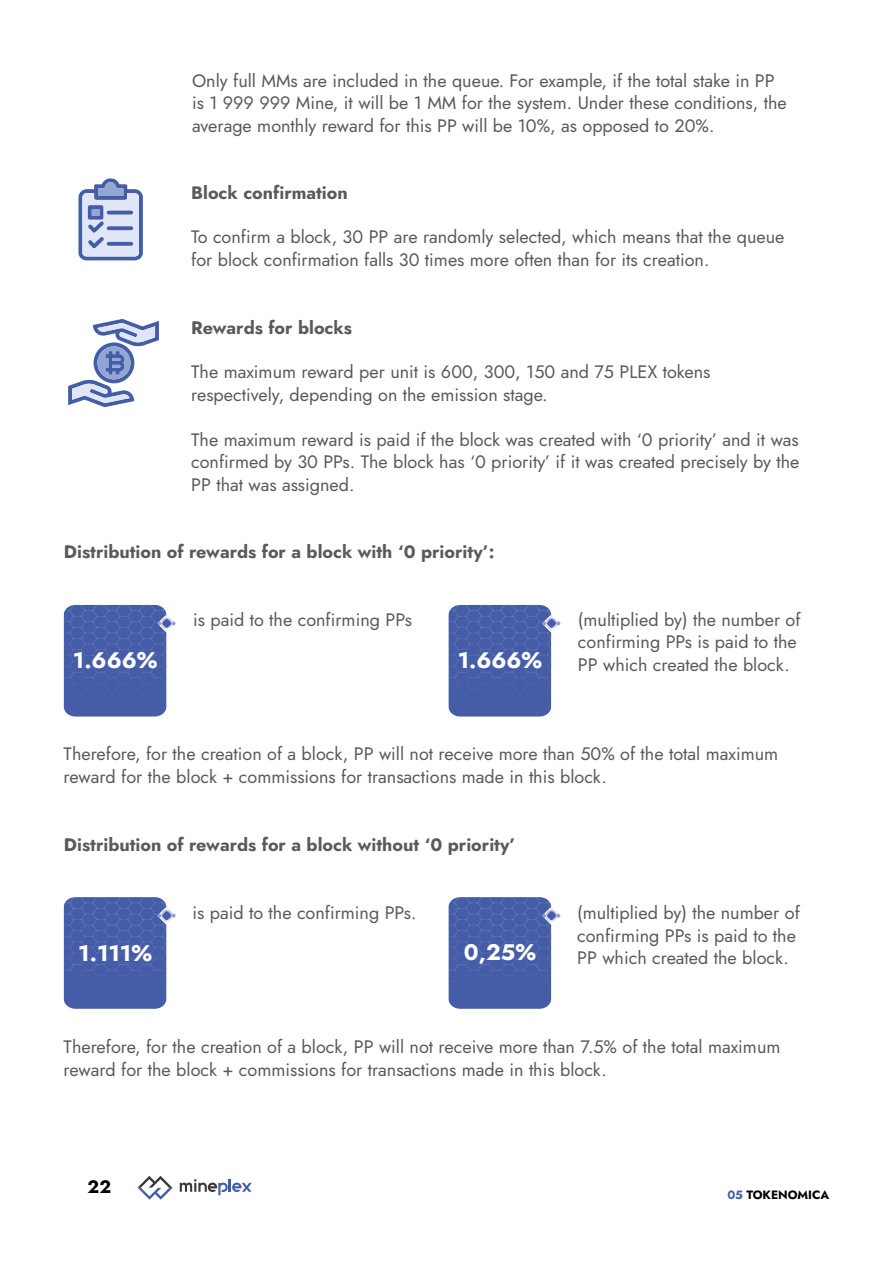
<style>
.page{position:relative;width:893px;height:1263px;background:#fff}
.page>*{position:absolute;margin:0;border:0;box-sizing:border-box;transform-origin:0 0}
.t1{font:700 22.5px "Jost";color:#fff}
.t2{font:18px/22.5px "Jost";color:#5a5a5b}
.t3{font:700 18px "Jost";color:#5a5a5b}
.t4{font:700 18px "Jost";color:#000}
.t5{font:700 12px "Jost";color:#000}
.s1{color:#445da7}
</style>
<div class="page">
<svg style="left:137px;top:1176px;width:36px;height:24px"></svg>
<svg style="left:180px;top:1179px;width:72px;height:16px"></svg>
<svg style="left:78px;top:178px;width:65px;height:82px;background:#adb9db"></svg>
<div style="left:92px;top:209px;width:7px;height:7px;background:#92a6d6"></div>
<svg style="left:68px;top:319px;width:91px;height:88px"></svg>
<svg style="left:64px;top:605px;width:112px;height:111px;background:#586cb0"></svg>
<svg style="left:64px;top:897px;width:112px;height:112px;background:#586db0"></svg>
<svg style="left:449px;top:605px;width:111px;height:111px;background:#566baf"></svg>
<svg style="left:449px;top:897px;width:111px;height:112px;background:#576baf"></svg>
<p class="t2" style="left:192px;top:70px;width:596px">Only full MMs are included in the queue. For example, if the total stake in PP is 1 999 999 Mine, it will be 1 MM for the system. Under these conditions, the average monthly reward for this PP will be 10%, as opposed to 20%.</p>
<p class="t3" style="left:191px;top:180px;width:158px">Block confirmation</p>
<p class="t2" style="left:191px;top:226px;width:595px">To confirm a block, 30 PP are randomly selected, which means that the queue for block confirmation falls 30 times more often than for its creation.</p>
<p class="t3" style="left:191px;top:315px;width:162px">Rewards for blocks</p>
<p class="t2" style="left:191px;top:361px;width:521px">The maximum reward per unit is 600, 300, 150 and 75 PLEX tokens respectively, depending on the emission stage.</p>
<p class="t2" style="left:191px;top:428px;width:610px;text-align:justify">The maximum reward is paid if the block was created with ‘0 priority’ and it was confirmed by 30 PPs. The block has ‘0 priority’ if it was created precisely by the PP that was assigned.</p>
<p class="t3" style="left:64px;top:540px;width:432px">Distribution of rewards for a block with ‘0 priority’:</p>
<p class="t1" style="left:73px;top:645px;width:86px">1.666%</p>
<p class="t2" style="left:193px;top:608px;width:220px">is paid to the confirming PPs</p>
<p class="t1" style="left:458px;top:645px;width:86px">1.666%</p>
<p class="t2" style="left:578px;top:608px;width:224px">(multiplied by) the number of confirming PPs is paid to the<br>PP which created the block.</p>
<p class="t2" style="left:64px;top:743px;width:716px">Therefore, for the creation of a block, PP will not receive more than 50% of the total maximum reward for the block + commissions for transactions made in this block.</p>
<p class="t3" style="left:64px;top:832px;width:453px">Distribution of rewards for a block without ‘0 priority’</p>
<p class="t1" style="left:78px;top:937px;width:75px">1.111%</p>
<p class="t2" style="left:192px;top:902px;width:226px">is paid to the confirming PPs.</p>
<p class="t1" style="left:464px;top:937px;width:74px">0,25%</p>
<p class="t2" style="left:577px;top:902px;width:224px">(multiplied by) the number of confirming PPs is paid to the<br>PP which created the block.</p>
<p class="t2" style="left:64px;top:1036px;width:718px">Therefore, for the creation of a block, PP will not receive more than 7.5% of the total maximum reward for the block + commissions for transactions made in this block.</p>
<p class="t4" style="left:88px;top:1174px;width:25px">22</p>
<p class="t5" style="left:727px;top:1187px;width:103px"><span class="s1">05</span> TOKENOMICA</p>
</div>
